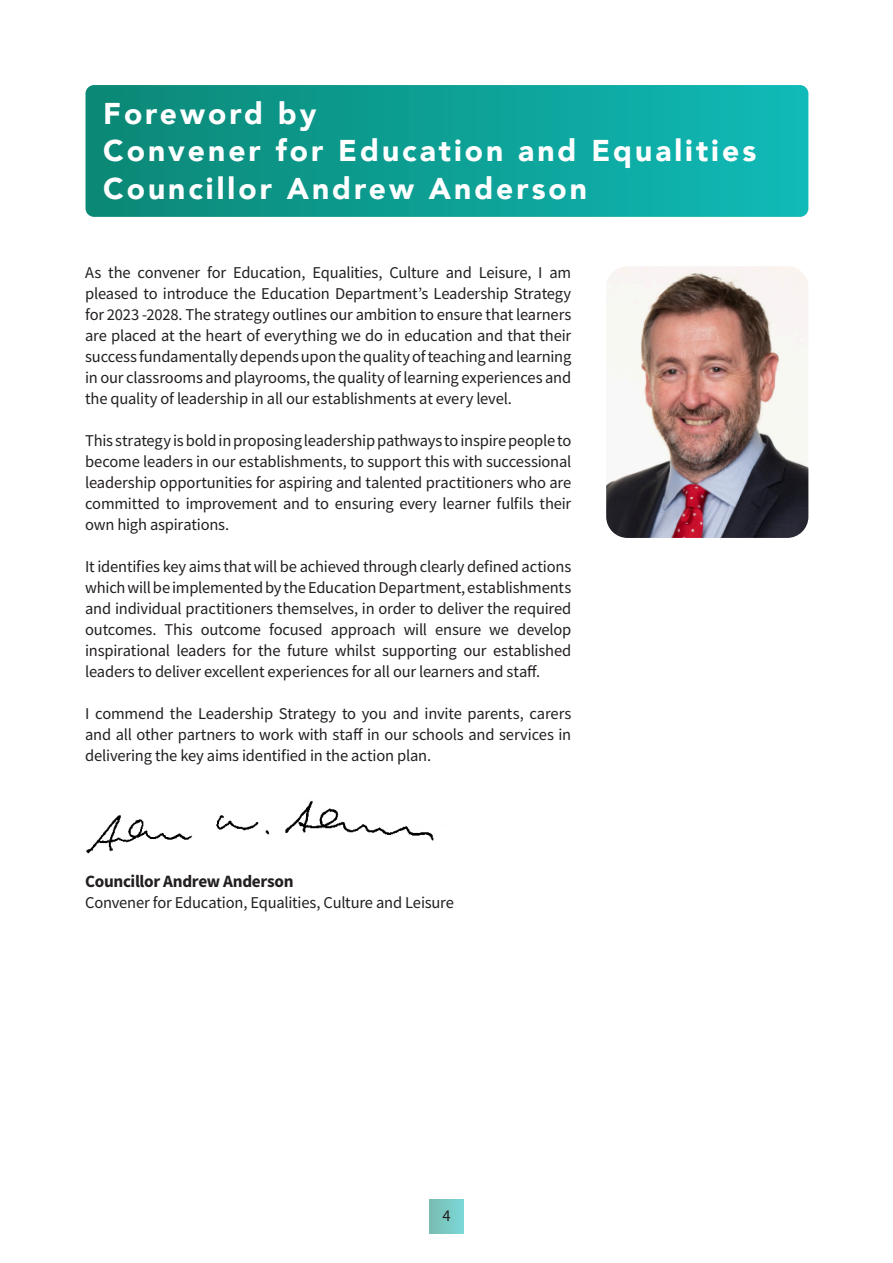
<style>
.page{position:relative;width:893px;height:1263px;background:#fff}
.page>*{position:absolute;margin:0;border:0;box-sizing:border-box;transform-origin:0 0}
.t1{font:900 30px/37.5px "Avenir";letter-spacing:.1em;color:#fff}
.t2{font:700 17.25px "Source Sans Pro";letter-spacing:-.02em;color:#231f20}
.t3{font:16.5px/21px "Source Sans Pro";letter-spacing:-.01em;color:#231f20;text-align:justify}
</style>
<div class="page">
<div style="left:429px;top:1199px;width:34px;height:34px;background:linear-gradient(to right,#79bcb2,#7bd7d4)"></div>
<svg style="left:86px;top:85px;width:722px;height:132px;background:#0da095"></svg>
<img style="left:606px;top:266px;width:202px;height:272px">
<img style="left:86px;top:801px;width:348px;height:53px">
<p class="t1" style="left:103px;top:94px;width:654px">Foreword by<br>Convener for Education and Equalities<br>Councillor Andrew Anderson</p>
<p class="t3" style="left:85px;top:262px;width:488px">As the convener for Education, Equalities, Culture and Leisure, I am pleased to introduce the Education Department’s Leadership Strategy for 2023 -2028. The strategy outlines our ambition to ensure that learners are placed at the heart of everything we do in education and that their success fundamentally depends upon the quality of teaching and learning in our classrooms and playrooms, the quality of learning experiences and the quality of leadership in all our establishments at every level.</p>
<p class="t3" style="left:85px;top:430px;width:488px">This strategy is bold in proposing leadership pathways to inspire people to become leaders in our establishments, to support this with successional leadership opportunities for aspiring and talented practitioners who are committed to improvement and to ensuring every learner fulfils their own high aspirations.</p>
<p class="t3" style="left:85px;top:556px;width:488px">It identifies key aims that will be achieved through clearly defined actions which will be implemented by the Education Department, establishments and individual practitioners themselves, in order to deliver the required outcomes. This outcome focused approach will ensure we develop inspirational leaders for the future whilst supporting our established leaders to deliver excellent experiences for all our learners and staff.</p>
<p class="t3" style="left:85px;top:703px;width:488px">I commend the Leadership Strategy to you and invite parents, carers and all other partners to work with staff in our schools and services in delivering the key aims identified in the action plan.</p>
<p class="t2" style="left:85px;top:869px;width:210px">Councillor Andrew Anderson</p>
<p class="t3" style="left:85px;top:892px;width:370px">Convener for Education, Equalities, Culture and Leisure</p>
<p class="t3" style="left:442px;top:1205px;width:10px">4</p>
</div>
